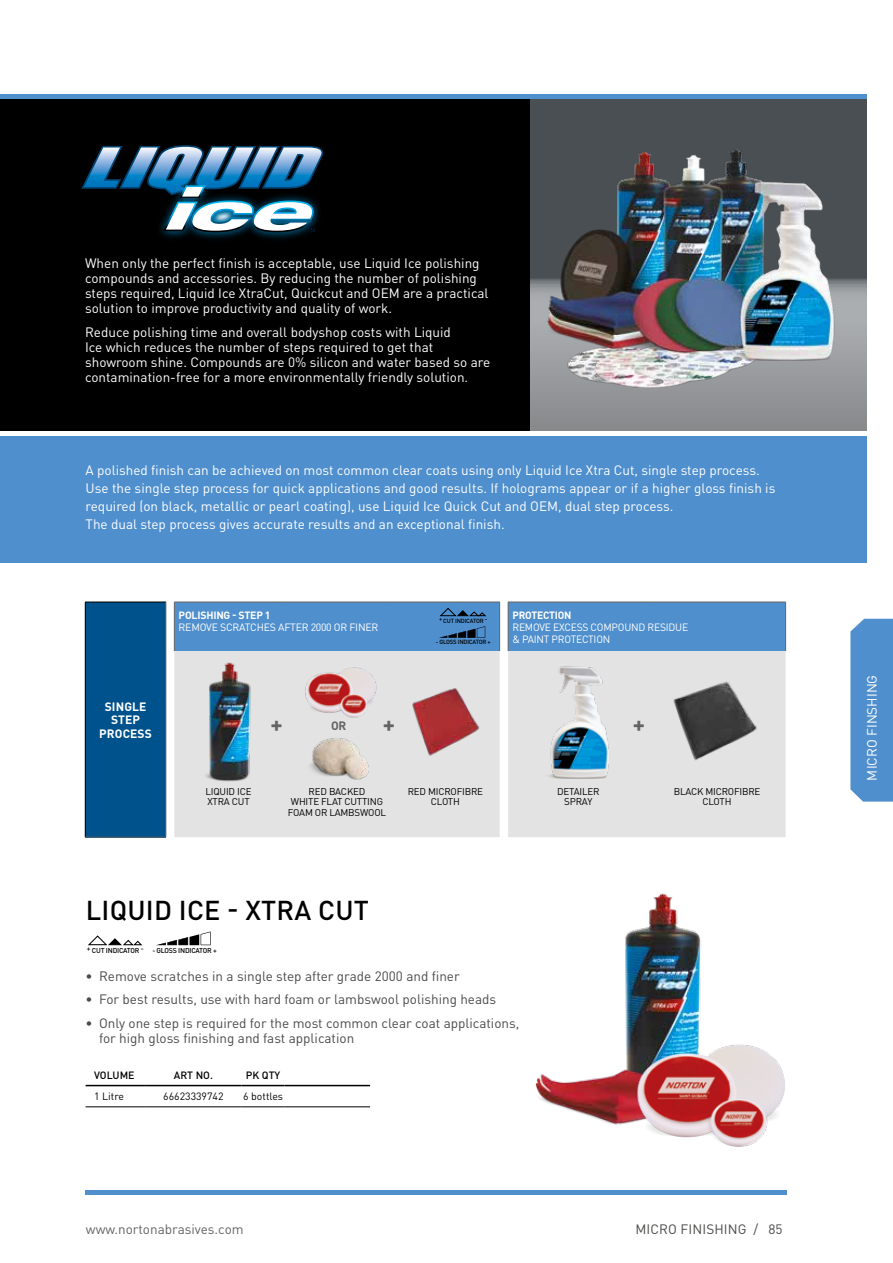
<style>
.page{position:relative;width:893px;height:1263px;background:#fff}
.page>*{position:absolute;margin:0;border:0;box-sizing:border-box;transform-origin:0 0}
.t1{font:500 27px "DIN Pro";letter-spacing:.01em;color:#000}
.t2{font:700 22.5px "DIN Pro";color:#646363}
.t3{font:13.5px/15px "DIN Pro";color:#fff}
.t4{font:13.5px/15px "DIN Pro";color:#4a4a49}
.t5{font:13.5px "DIN Pro";color:#646363}
.t6{font:700 12px/13.5px "DIN Pro";letter-spacing:.01em;color:#fff;text-align:center}
.t7{font:700 12px "DIN Pro";color:#646363}
.t8{font:10.5px/12px "DIN Pro";letter-spacing:-.02em;color:#fff}
.t9{font:700 10.5px "DIN Pro";letter-spacing:-.02em;color:#fff}
.t10{font:10.5px "DIN Pro";color:#000}
.t11{font:500 10.5px "DIN Pro";color:#000}
.t12{font:9.75px/10.5px "DIN Pro";letter-spacing:-.02em;color:#000;text-align:center}
.t13{font:500 7.05px "DIN Pro";letter-spacing:-.03em;color:#000}
.t14{font:500 6px "DIN Pro";letter-spacing:-.03em;color:#000}
</style>
<div class="page">
<hr style="left:85px;top:1191px;width:702px;height:4px;background:#4f8fcd">
<div style="left:850px;top:619px;width:43px;height:182px;background:#4f8fcd"></div>
<svg style="left:531px;top:99px;width:335px;height:331px;background:#686c6f"></svg>
<div style="left:0;top:99px;width:530px;height:331px;background:#000"></div>
<div style="left:0;top:436px;width:866px;height:127px;background:#4f8fcd"></div>
<img style="left:160px;top:232px;width:152px;height:7px">
<img style="left:170px;top:232px;width:106px;height:7px">
<svg style="left:81px;top:145px;width:243px;height:87px"></svg>
<img style="left:533px;top:134px;width:322px;height:267px">
<hr style="left:0;top:95px;width:866px;height:4px;background:#4f8fcd">
<div style="left:85px;top:602px;width:81px;height:235px;background:#00528d"></div>
<div style="left:174px;top:651px;width:612px;height:186px;background:#e3e3e3"></div>
<hr style="left:85px;top:602px;width:81px;height:1px;background:#000">
<hr style="left:85px;top:602px;width:1px;height:49px;background:#000">
<hr style="left:85px;top:651px;width:1px;height:186px;background:#000">
<hr style="left:166px;top:602px;width:1px;height:49px;background:#646363">
<hr style="left:166px;top:651px;width:1px;height:186px;background:#646363">
<hr style="left:85px;top:837px;width:81px;height:1px;background:#646363">
<img style="left:308px;top:735px;width:65px;height:48px">
<img style="left:198px;top:655px;width:70px;height:132px">
<img style="left:301px;top:661px;width:79px;height:64px">
<img style="left:408px;top:684px;width:76px;height:74px">
<img style="left:663px;top:677px;width:103px;height:91px">
<div style="left:174px;top:602px;width:612px;height:49px;background:#4f8fcd"></div>
<img style="left:535px;top:661px;width:89px;height:123px">
<svg style="left:88px;top:935px;width:55px;height:11px"></svg>
<svg style="left:157px;top:931px;width:54px;height:14px"></svg>
<img style="left:625px;top:893px;width:76px;height:135px">
<img style="left:535px;top:1074px;width:73px;height:49px">
<img style="left:608px;top:1028px;width:177px;height:119px">
<hr style="left:86px;top:1085px;width:59px;height:1px;background:#000">
<hr style="left:145px;top:1085px;width:97px;height:1px;background:#000">
<hr style="left:242px;top:1085px;width:43px;height:1px;background:#000">
<hr style="left:285px;top:1085px;width:85px;height:1px;background:#000">
<hr style="left:86px;top:1106px;width:59px;height:1px;background:#000">
<hr style="left:145px;top:1106px;width:97px;height:1px;background:#000">
<hr style="left:242px;top:1106px;width:43px;height:1px;background:#000">
<hr style="left:285px;top:1106px;width:85px;height:1px;background:#000">
<p class="t3" style="left:85px;top:255px;width:405px">When only the perfect finish is acceptable, use Liquid Ice polishing compounds and accessories. By reducing the number of polishing steps required, Liquid Ice XtraCut, Quickcut and OEM are a practical solution to improve productivity and quality of work.</p>
<p class="t3" style="left:85px;top:324px;width:407px">Reduce polishing time and overall bodyshop costs with Liquid<br>Ice which reduces the number of steps required to get that showroom shine. Compounds are 0% silicon and water based so are contamination-free for a more environmentally friendly solution.</p>
<p class="t3" style="left:86px;top:461px;width:691px;line-height:18px">A polished finish can be achieved on most common clear coats using only Liquid Ice Xtra Cut, single step process.<br>Use the single step process for quick applications and good results. If holograms appear or if a higher gloss finish is required (on black, metallic or pearl coating), use Liquid Ice Quick Cut and OEM, dual step process.<br>The dual step process gives accurate results and an exceptional finish.</p>
<p class="t6" style="left:99px;top:699px;width:54px">SINGLE<br>STEP<br>PROCESS</p>
<p class="t9" style="left:179px;top:608px;width:93px">POLISHING - STEP 1</p>
<p class="t8" style="left:179px;top:620px;width:201px">REMOVE SCRATCHES AFTER 2000 OR FINER</p>
<p class="t14" style="left:439px;top:616px;width:50px">+ CUT INDICATOR -</p>
<p class="t14" style="left:436px;top:638px;width:56px">- GLOSS INDICATOR +</p>
<p class="t9" style="left:512px;top:608px;width:60px">PROTECTION</p>
<p class="t8" style="left:512px;top:620px;width:177px">REMOVE EXCESS COMPOUND RESIDUE &amp; PAINT PROTECTION</p>
<h2 class="t2" style="left:271px;top:709px;width:14px">+</h2>
<p class="t7" style="left:331px;top:718px;width:17px">OR</p>
<h2 class="t2" style="left:383px;top:709px;width:14px">+</h2>
<h2 class="t2" style="left:633px;top:709px;width:14px">+</h2>
<p class="t12" style="left:206px;top:785px;width:48px;text-align:left">LIQUID ICE<br>XTRA CUT</p>
<p class="t12" style="left:288px;top:785px;width:100px">RED BACKED<br>WHITE FLAT CUTTING<br>FOAM OR LAMBSWOOL</p>
<p class="t12" style="left:408px;top:785px;width:77px">RED MICROFIBRE<br>CLOTH</p>
<p class="t12" style="left:557px;top:785px;width:44px">DETAILER<br>SPRAY</p>
<p class="t12" style="left:674px;top:785px;width:88px">BLACK MICROFIBRE<br>CLOTH</p>
<h1 class="t1" style="left:86px;top:891px;width:285px">LIQUID ICE - XTRA CUT</h1>
<p class="t13" style="left:87px;top:945px;width:131px">+ CUT INDICATOR - - GLOSS INDICATOR +</p>
<p class="t4" style="left:86px;top:967px;width:376px">• Remove scratches in a single step after grade 2000 and finer</p>
<p class="t4" style="left:86px;top:991px;width:412px">• For best results, use with hard foam or lambswool polishing heads</p>
<p class="t4" style="left:99px;top:1014px;width:422px;text-indent:-14px">• Only one step is required for the most common clear coat applications, for high gloss finishing and fast application</p>
<p class="t11" style="left:94px;top:1068px;width:42px">VOLUME</p>
<p class="t11" style="left:174px;top:1068px;width:41px">ART NO.</p>
<p class="t11" style="left:246px;top:1068px;width:36px">PK QTY</p>
<p class="t10" style="left:94px;top:1089px;width:31px">1 Litre</p>
<p class="t10" style="left:163px;top:1089px;width:62px">66623339742</p>
<p class="t10" style="left:243px;top:1089px;width:41px">6 bottles</p>
<p class="t5" style="left:86px;top:1220px;width:159px">www.nortonabrasives.com</p>
<p class="t4" style="left:635px;top:1221px;width:149px">MICRO FINISHING / 85</p>
<p class="t3" style="left:864px;top:780px;width:107px;rotate:-90deg">MICRO FINSHING</p>
</div>
